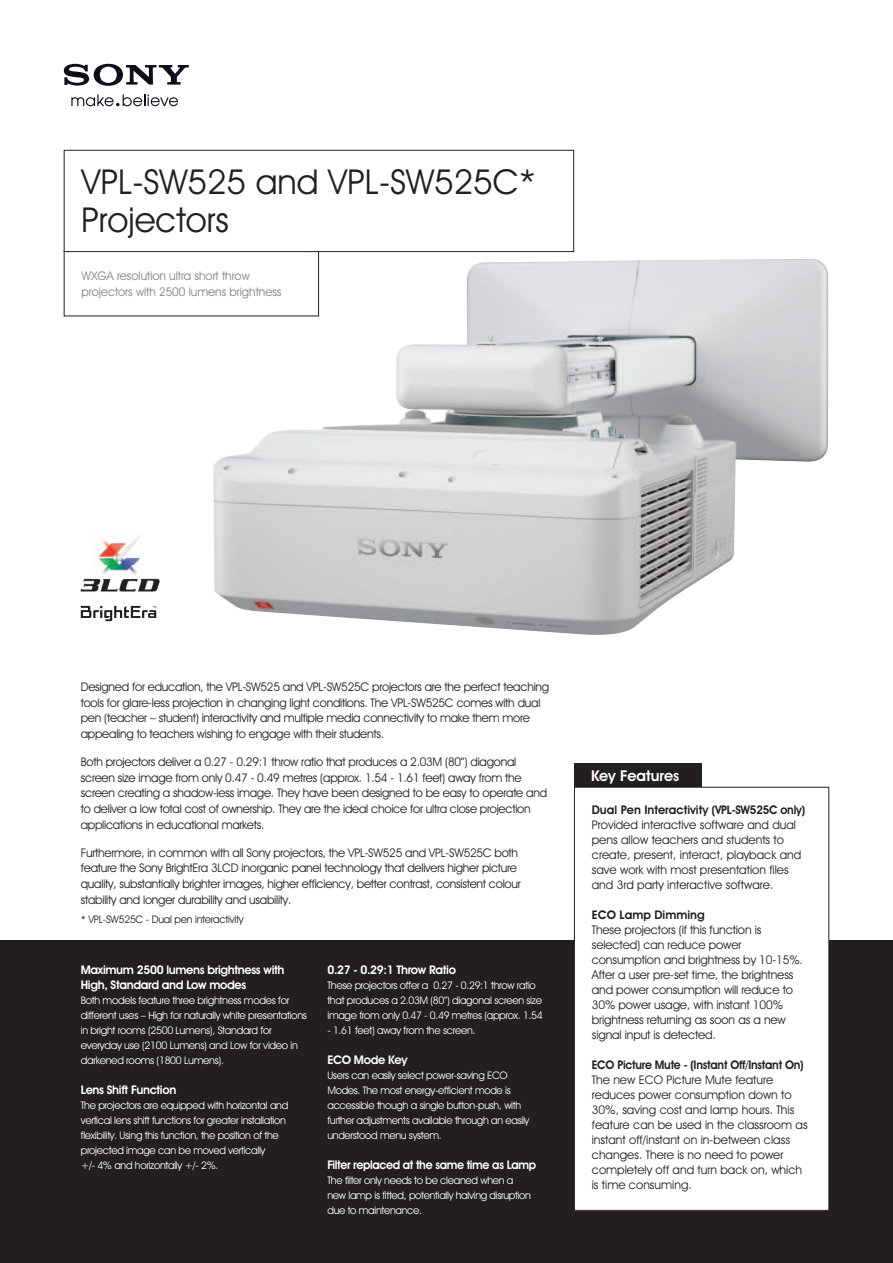
<style>
.page{position:relative;width:893px;height:1263px;background:#fff}
.page>*{position:absolute;margin:0;border:0;box-sizing:border-box;transform-origin:0 0}
.t1{font:34.5px/37.5px "Avant Garde IT Cby BT";color:#231f20}
.t2{font:600 15px "Avant Garde IT Cby BT";color:#fff}
.t3{font:12px/15.8px "Avant Garde IT Cby BT";letter-spacing:-.02em;color:#231f20}
.t4{font:12px/15px "Avant Garde IT Cby BT";color:#231f20}
.t5{font:600 12px/15px "Avant Garde IT Cby BT";letter-spacing:-.03em;color:#fff}
.t6{font:12px/16.5px "Avant Garde IT Cby BT";color:#808285}
.t7{font:600 12px "Avant Garde IT Cby BT";color:#231f20}
.t8{font:600 12px "Avant Garde IT Cby BT";letter-spacing:-.02em;color:#231f20;scale:.95 1}
.t9{font:600 12px "Avant Garde IT Cby BT";letter-spacing:-.03em;color:#fff;scale:.96 1}
.t10{font:10.5px/15px "Avant Garde IT Cby BT";letter-spacing:-.03em;color:#fff}
.t11{font:10.5px "Avant Garde IT Cby BT";letter-spacing:-.02em;color:#231f20}
</style>
<div class="page">
<img style="left:213px;top:259px;width:615px;height:376px">
<div style="left:0;top:940px;width:893px;height:323px;background:#231f20"></div>
<svg style="left:71px;top:94px;width:107px;height:12px"></svg>
<svg style="left:64px;top:64px;width:125px;height:22px"></svg>
<div style="left:64px;top:251px;width:255px;height:65px;background:#fff"></div>
<div style="left:574px;top:763px;width:128px;height:25px;background:#231f20"></div>
<img style="left:80px;top:578px;width:80px;height:14px">
<img style="left:93px;top:536px;width:50px;height:43px">
<svg style="left:81px;top:606px;width:75px;height:15px"></svg>
<div style="left:64px;top:150px;width:510px;height:102px;border:1px solid #231f20"></div>
<div style="left:574px;top:787px;width:255px;height:423px;background:#fff"></div>
<div style="left:574px;top:787px;width:255px;height:424px;border:1px solid #231f20"></div>
<h1 class="t1" style="left:82px;top:163px;width:456px">VPL-SW525 and VPL-SW525C*<br>Projectors</h1>
<p class="t6" style="left:82px;top:267px;width:201px">WXGA resolution ultra short throw projectors with 2500 lumens brightness</p>
<p class="t3" style="left:81px;top:678px;width:470px">Designed for education, the VPL-SW525 and VPL-SW525C projectors are the perfect teaching tools for glare-less projection in changing light conditions. The VPL-SW525C comes with dual pen (teacher – student) interactivity and multiple media connectivity to make them more appealing to teachers wishing to engage with their students.</p>
<p class="t3" style="left:81px;top:753px;width:468px">Both projectors deliver a 0.27 - 0.29:1 throw ratio that produces a 2.03M (80”) diagonal screen size image from only 0.47 - 0.49 metres (approx. 1.54 - 1.61 feet) away from the screen creating a shadow-less image. They have been designed to be easy to operate and to deliver a low total cost of ownership. They are the ideal choice for ultra close projection applications in educational markets.</p>
<p class="t3" style="left:81px;top:844px;width:441px">Furthermore, in common with all Sony projectors, the VPL-SW525 and VPL-SW525C both feature the Sony BrightEra 3LCD inorganic panel technology that delivers higher picture quality, substantially brighter images, higher efficiency, better contrast, consistent colour stability and longer durability and usability.</p>
<p class="t11" style="left:81px;top:913px;width:164px">* VPL-SW525C - Dual pen interactivity</p>
<p class="t5" style="left:81px;top:962px;width:205px">Maximum 2500 lumens brightness with<br>High, Standard and Low modes</p>
<p class="t10" style="left:81px;top:993px;width:228px">Both models feature three brightness modes for different uses – High for naturally white presentations in bright rooms (2500 Lumens), Standard for everyday use (2100 Lumens) and Low for video in darkened rooms (1800 Lumens).</p>
<p class="t5" style="left:81px;top:1082px;width:97px">Lens Shift Function</p>
<p class="t10" style="left:81px;top:1098px;width:209px">The projectors are equipped with horizontal and vertical lens shift functions for greater installation flexibility. Using this function, the position of the projected image can be moved vertically<br>+/- 4% and horizontally +/- 2%.</p>
<p class="t5" style="left:327px;top:962px;width:130px">0.27 - 0.29:1 Throw Ratio</p>
<p class="t10" style="left:327px;top:978px;width:217px">These projectors offer a 0.27 - 0.29:1 throw ratio that produces a 2.03M (80”) diagonal screen size image from only 0.47 - 0.49 metres (approx. 1.54</p>
<p class="t10" style="left:327px;top:1023px;width:149px">- 1.61 feet) away from the screen.</p>
<p class="t5" style="left:327px;top:1052px;width:82px">ECO Mode Key</p>
<p class="t10" style="left:327px;top:1068px;width:203px">Users can easily select power-saving ECO Modes. The most energy-efficient mode is accessible though a single button-push, with further adjustments available through an easily understood menu system.</p>
<p class="t9" style="left:327px;top:1158px;width:219px">Filter replaced at the same time as Lamp</p>
<p class="t10" style="left:327px;top:1173px;width:205px">The filter only needs to be cleaned when a new lamp is fitted, potentially halving disruption due to maintenance.</p>
<p class="t2" style="left:591px;top:767px;width:90px">Key Features</p>
<p class="t7" style="left:592px;top:802px;width:215px">Dual Pen Interactivity (VPL-SW525C only)</p>
<p class="t4" style="left:592px;top:817px;width:211px">Provided interactive software and dual pens allow teachers and students to create, present, interact, playback and save work with most presentation files and 3rd party interactive software.</p>
<p class="t7" style="left:592px;top:907px;width:115px">ECO Lamp Dimming</p>
<p class="t3" style="left:592px;top:922px;width:213px;line-height:15px">These projectors (if this function is selected) can reduce power consumption and brightness by 10-15%.<br>After a user pre-set time, the brightness and power consumption will reduce to 30% power usage, with instant 100% brightness returning as soon as a new signal input is detected.</p>
<p class="t8" style="left:592px;top:1057px;width:224px">ECO Picture Mute - (Instant Off/Instant On)</p>
<p class="t4" style="left:592px;top:1072px;width:217px">The new ECO Picture Mute feature reduces power consumption down to 30%, saving cost and lamp hours. This feature can be used in the classroom as instant off/instant on in-between class changes. There is no need to power completely off and turn back on, which is time consuming.</p>
</div>
